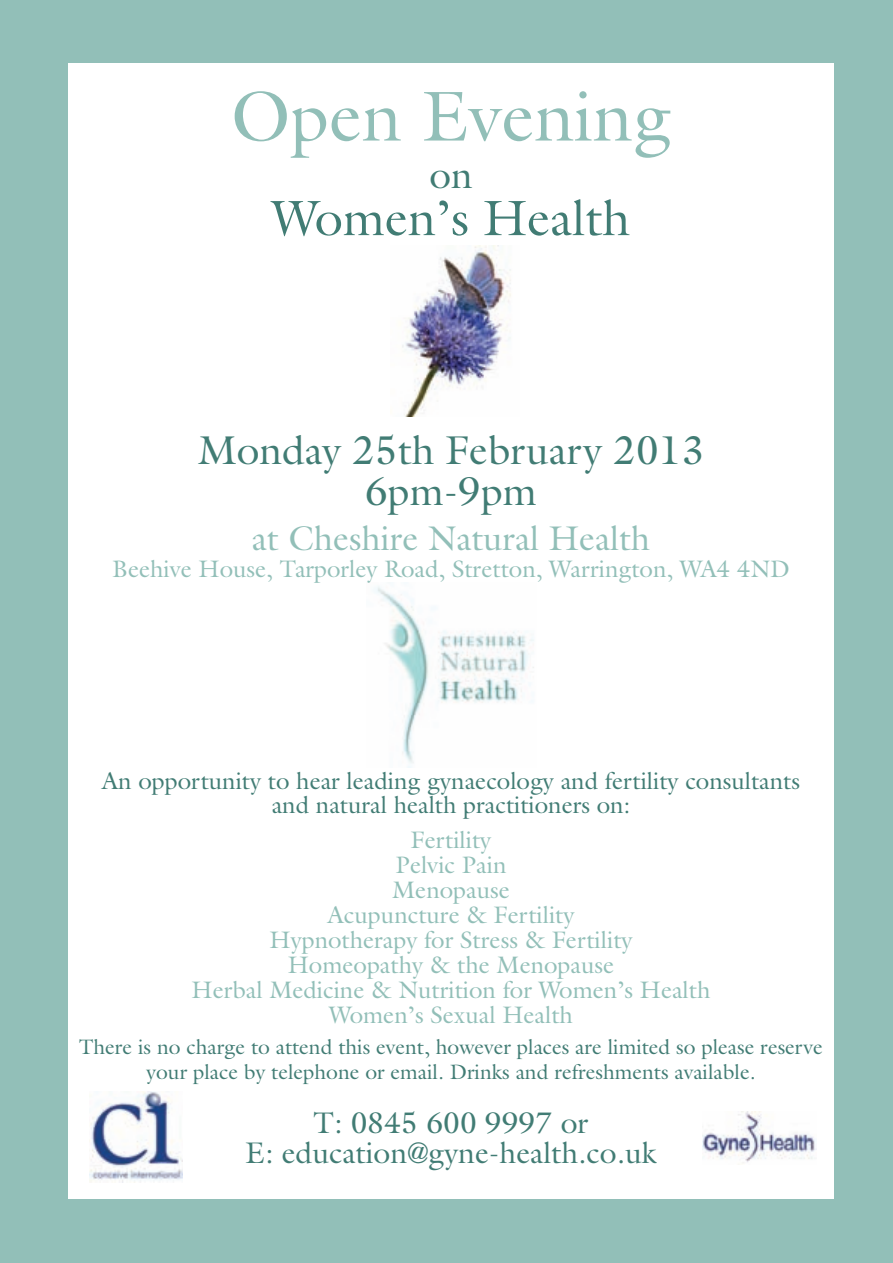
<style>
.page{position:relative;width:893px;height:1263px;background:#fff}
.page>*{position:absolute;margin:0;border:0;box-sizing:border-box;transform-origin:0 0}
.t1{font:71.25px "Galliard Std Roman+WXSALE";color:#92bfb8}
.t2{font:50.1px "Galliard Std Roman+WXSALE";color:#417c74}
.t3{font:40.5px/40.5px "Galliard Std Roman+WXSALE";color:#417c74;text-align:center}
.t4{font:38.55px "Galliard Std Roman+WXSALE";color:#417c74}
.t5{font:34.5px "Galliard Std Roman+WXSALE";color:#92bfb8}
.t6{font:30px/30px "Galliard Std Roman+WXSALE";color:#417c74;text-align:center}
.t7{font:24px/25px "Galliard Std Roman+WXSALE";color:#92bfb8;text-align:center}
.t8{font:24px/24px "Galliard Std Roman+WXSALE";color:#417c74;text-align:center}
.t9{font:21px/24.3px "Galliard Std Roman+WXSALE";color:#417c74;text-align:center}
</style>
<div class="page">
<div style="left:1px;top:0;width:892px;height:1263px;background:#92bfb8"></div>
<div style="left:68px;top:63px;width:766px;height:1135px;background:#fff"></div>
<img style="left:374px;top:586px;width:160px;height:181px">
<img style="left:90px;top:1091px;width:93px;height:91px">
<img style="left:702px;top:1111px;width:114px;height:52px">
<img style="left:402px;top:246px;width:109px;height:170px">
<h1 class="t1" style="left:231px;top:74px;width:442px">Open Evening</h1>
<h3 class="t4" style="left:429px;top:152px;width:45px">on</h3>
<h2 class="t2" style="left:272px;top:189px;width:360px">Women’s Health</h2>
<h3 class="t3" style="left:198px;top:430px;width:508px">Monday 25th February 2013<br>6pm-9pm</h3>
<h3 class="t5" style="left:252px;top:518px;width:400px">at Cheshire Natural Health</h3>
<p class="t7" style="left:112px;top:556px;width:679px">Beehive House, Tarporley Road, Stretton, Warrington, WA4 4ND</p>
<p class="t8" style="left:102px;top:768px;width:700px">An opportunity to hear leading gynaecology and fertility consultants and natural health practitioners on:</p>
<p class="t7" style="left:192px;top:827px;width:520px">Fertility<br>Pelvic Pain<br>Menopause<br>Acupuncture &amp; Fertility<br>Hypnotherapy for Stress &amp; Fertility<br>Homeopathy &amp; the Menopause<br>Herbal Medicine &amp; Nutrition for Women’s Health<br>Women’s Sexual Health</p>
<p class="t9" style="left:79px;top:1035px;width:745px">There is no charge to attend this event, however places are limited so please reserve your place by telephone or email. Drinks and refreshments available.</p>
<p class="t6" style="left:245px;top:1107px;width:413px">T: 0845 600 9997 or<br>E: education@gyne-health.co.uk</p>
</div>
